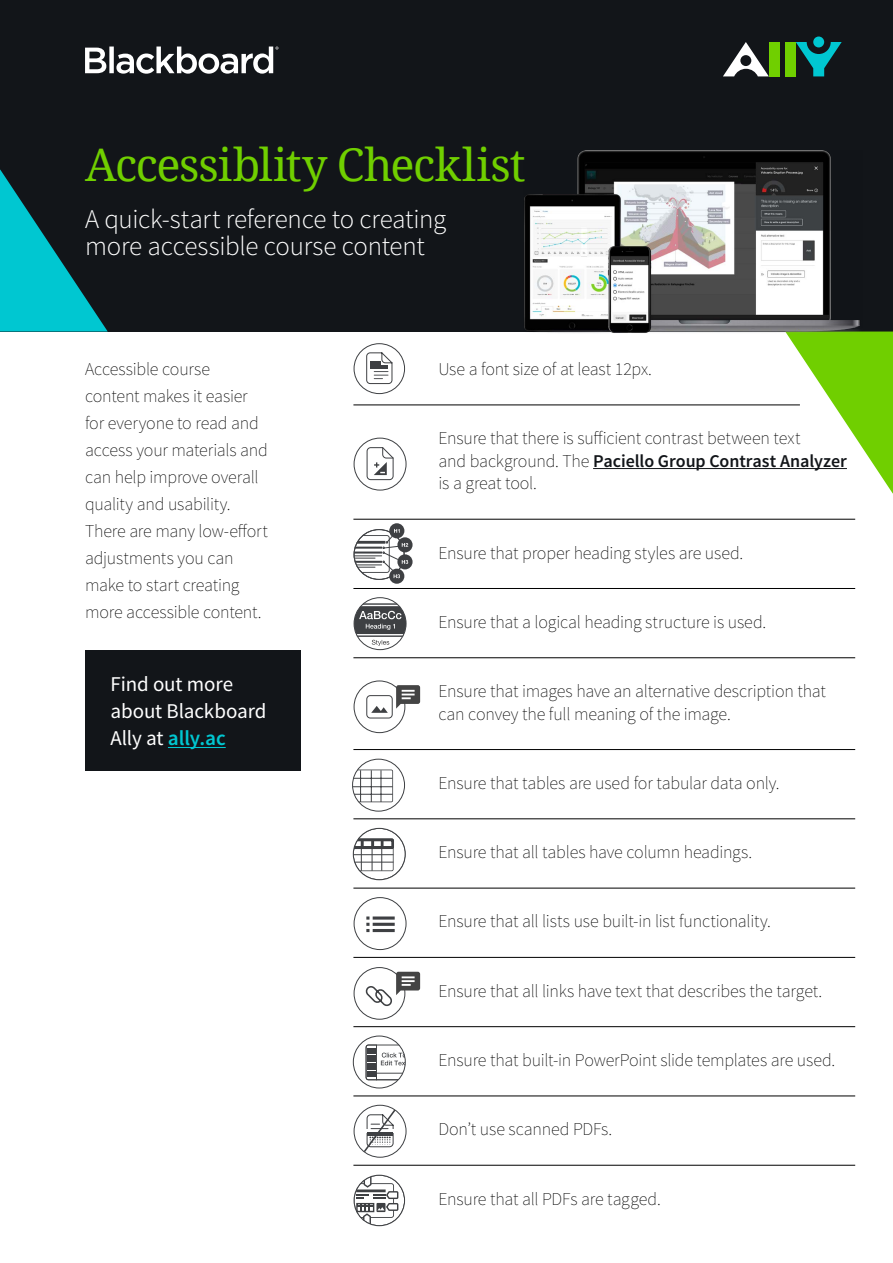
<style>
.page{position:relative;width:893px;height:1263px;background:#fff}
.page>*{position:absolute;margin:0;border:0;box-sizing:border-box;transform-origin:0 0}
.Color_Block_-_1_Line{font:45px "Noto Serif";letter-spacing:-.02em;color:#70cf00}
.CTA-_heading{font:300 27px/27px "Source Sans Pro";letter-spacing:-.015em;color:#fff}
.Introduction_Paragra{font:21px/27px "Source Sans Pro";letter-spacing:-.005em;color:#fff}
.Introduction_Paragra-2{font:200 18px/27px "Source Sans Pro";letter-spacing:-.01em;color:#000}
.s1{font-weight:600;color:#00c7d1}
.s2{font-weight:600;color:#121519}
</style>
<div class="page">
<div style="left:0;top:0;width:893px;height:332px;background:#121519"></div>
<svg style="left:0;top:170px;width:108px;height:162px"></svg>
<svg style="left:785px;top:332px;width:108px;height:162px"></svg>
<svg style="left:796px;top:37px;width:46px;height:39px"></svg>
<svg style="left:723px;top:42px;width:46px;height:34px"></svg>
<div style="left:769px;top:42px;width:11px;height:34px;background:#70cf00"></div>
<div style="left:785px;top:42px;width:11px;height:34px;background:#70cf00"></div>
<svg style="left:85px;top:47px;width:194px;height:27px"></svg>
<img style="left:524px;top:150px;width:338px;height:184px">
<div style="left:85px;top:650px;width:215px;height:121px;background:#121519"></div>
<hr style="left:168px;top:747px;width:58px;height:1px;background:#00c7d1">
<hr style="left:353px;top:405px;width:447px;height:1px;background:#000">
<hr style="left:593px;top:468px;width:254px;height:1px;background:#121519">
<hr style="left:353px;top:519px;width:502px;height:1px;background:#000">
<hr style="left:353px;top:588px;width:502px;height:1px;background:#000">
<hr style="left:353px;top:657px;width:502px;height:1px;background:#000">
<hr style="left:353px;top:749px;width:502px;height:1px;background:#000">
<hr style="left:353px;top:818px;width:502px;height:1px;background:#000">
<hr style="left:353px;top:888px;width:502px;height:1px;background:#000">
<hr style="left:353px;top:957px;width:502px;height:1px;background:#000">
<hr style="left:353px;top:1026px;width:502px;height:1px;background:#000">
<hr style="left:353px;top:1096px;width:502px;height:1px;background:#000">
<hr style="left:353px;top:1165px;width:502px;height:1px;background:#000">
<div style="left:354px;top:343px;width:51px;height:51px;border:1px solid #3e4043;border-radius:50%"></div>
<svg style="left:366px;top:352px;width:27px;height:32px"></svg>
<div style="left:354px;top:438px;width:52px;height:52px;border:1px solid #3e4043;border-radius:50%"></div>
<svg style="left:366px;top:447px;width:28px;height:34px"></svg>
<svg style="left:354px;top:598px;width:52px;height:52px"></svg>
<svg style="left:354px;top:603px;width:52px;height:42px"></svg>
<div style="left:354px;top:597px;width:52px;height:53px;border:1px solid #3e4043;border-radius:50%"></div>
<div style="left:389px;top:523px;width:15px;height:15px;background:#3e4043;border-radius:8px"></div>
<svg style="left:397px;top:537px;width:16px;height:15px"></svg>
<svg style="left:397px;top:554px;width:16px;height:15px"></svg>
<svg style="left:389px;top:569px;width:15px;height:15px"></svg>
<svg style="left:354px;top:529px;width:54px;height:49px"></svg>
<div style="left:354px;top:680px;width:51px;height:53px;border:1px solid #3e4043;border-radius:50%"></div>
<svg style="left:396px;top:685px;width:24px;height:24px"></svg>
<div style="left:366px;top:695px;width:27px;height:23px;border:1px solid #3e4043;border-radius:4px"></div>
<svg style="left:371px;top:706px;width:17px;height:7px"></svg>
<svg style="left:353px;top:759px;width:52px;height:52px"></svg>
<svg style="left:353px;top:769px;width:40px;height:33px"></svg>
<div style="left:352px;top:759px;width:53px;height:53px;border:1px solid #3e4043;border-radius:50%"></div>
<svg style="left:353px;top:828px;width:52px;height:52px"></svg>
<svg style="left:353px;top:838px;width:41px;height:33px"></svg>
<div style="left:353px;top:828px;width:52px;height:52px;border:1px solid #3e4043;border-radius:50%"></div>
<svg style="left:366px;top:916px;width:29px;height:16px"></svg>
<div style="left:354px;top:897px;width:52px;height:53px;border:1px solid #3e4043;border-radius:50%"></div>
<div style="left:354px;top:967px;width:51px;height:53px;border:1px solid #3e4043;border-radius:50%"></div>
<svg style="left:364px;top:972px;width:56px;height:36px"></svg>
<svg style="left:353px;top:1036px;width:52px;height:52px"></svg>
<svg style="left:366px;top:1044px;width:39px;height:36px"></svg>
<div style="left:353px;top:1035px;width:53px;height:53px;border:1px solid #3e4043;border-radius:50%"></div>
<div style="left:354px;top:1105px;width:52px;height:53px;border:1px solid #3e4043;border-radius:50%"></div>
<svg style="left:362px;top:1108px;width:35px;height:46px"></svg>
<svg style="left:354px;top:1175px;width:51px;height:51px"></svg>
<svg style="left:354px;top:1175px;width:45px;height:51px"></svg>
<div style="left:354px;top:1175px;width:51px;height:51px;border:1px solid #3e4043;border-radius:50%"></div>
<h1 class="Color_Block_-_1_Line" style="left:85px;top:134px;width:442px">Accessiblity Checklist</h1>
<h2 class="CTA-_heading" style="left:85px;top:205px;width:363px">A quick-start reference to creating more accessible course content</h2>
<p class="Introduction_Paragra-2" style="left:85px;top:355px;width:184px">Accessible course content makes it easier for everyone to read and access your materials and can help improve overall quality and usability.<br>There are many low-effort adjustments you can make to start creating more accessible content.</p>
<p class="Introduction_Paragra" style="left:111px;top:671px;width:158px">Find out more about Blackboard<br>Ally at <span class="s1">ally.ac</span></p>
<p class="Introduction_Paragra-2" style="left:438px;top:355px;width:215px">Use a font size of at least 12px.</p>
<p class="Introduction_Paragra-2" style="left:438px;top:427px;width:410px;line-height:22.5px">Ensure that there is sufficient contrast between text<br>and background. The <span class="s2">Paciello Group Contrast Analyzer </span>is a great tool.</p>
<p class="Introduction_Paragra-2" style="left:438px;top:539px;width:306px">Ensure that proper heading styles are used.</p>
<p class="Introduction_Paragra-2" style="left:438px;top:608px;width:329px">Ensure that a logical heading structure is used.</p>
<p class="Introduction_Paragra-2" style="left:438px;top:680px;width:389px;line-height:22.5px">Ensure that images have an alternative description that can convey the full meaning of the image.</p>
<p class="Introduction_Paragra-2" style="left:438px;top:769px;width:343px">Ensure that tables are used for tabular data only.</p>
<p class="Introduction_Paragra-2" style="left:438px;top:839px;width:315px">Ensure that all tables have column headings.</p>
<p class="Introduction_Paragra-2" style="left:438px;top:908px;width:334px">Ensure that all lists use built-in list functionality.</p>
<p class="Introduction_Paragra-2" style="left:438px;top:977px;width:385px">Ensure that all links have text that describes the target.</p>
<p class="Introduction_Paragra-2" style="left:438px;top:1046px;width:398px">Ensure that built-in PowerPoint slide templates are used.</p>
<p class="Introduction_Paragra-2" style="left:438px;top:1116px;width:175px">Don’t use scanned PDFs.</p>
<p class="Introduction_Paragra-2" style="left:438px;top:1185px;width:224px">Ensure that all PDFs are tagged.</p>
</div>
